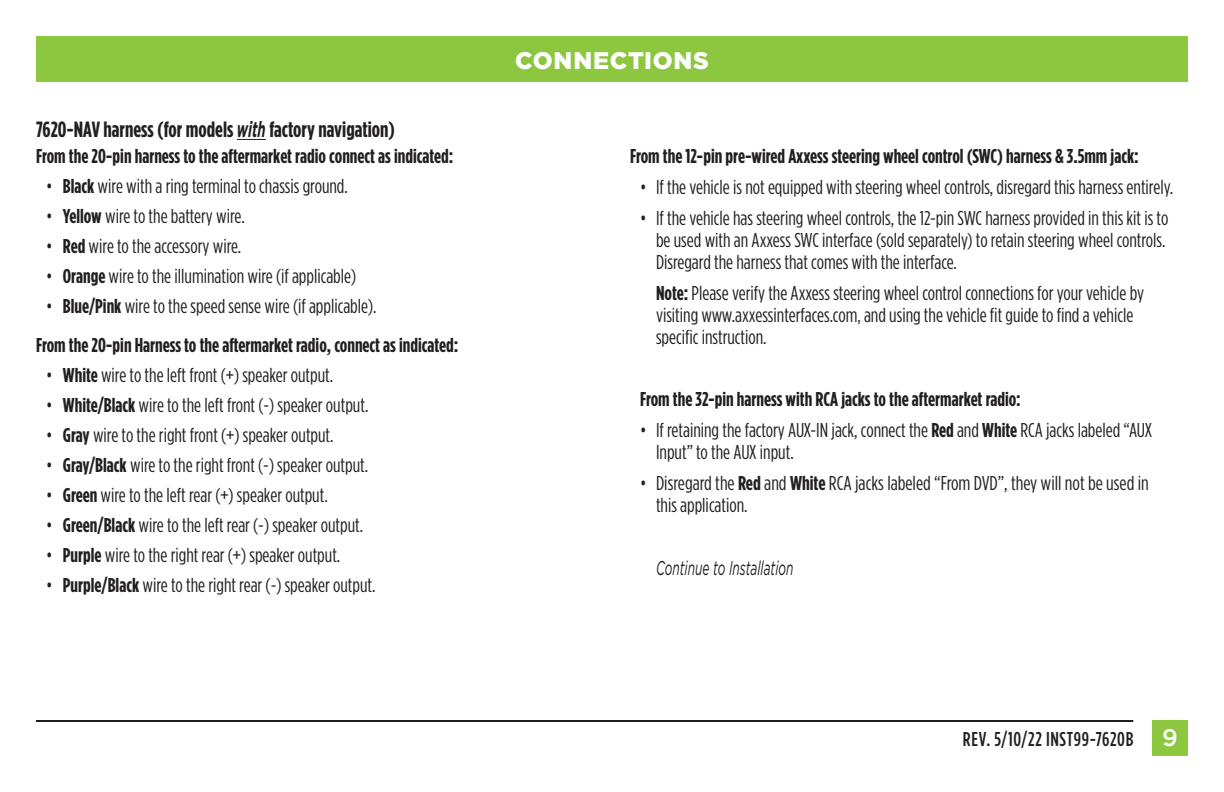
<style>
.page{position:relative;width:1224px;height:792px;background:#fff}
.page>*{position:absolute;margin:0;border:0;box-sizing:border-box;transform-origin:0 0}
.t1{font:900 24px "Gotham";letter-spacing:.03em;color:#fff}
.t2{font:700 22px "Gotham Condensed";color:#231f20}
.t3{font:20px/22px "Gotham Condensed";color:#231f20}
.t4{font:700 20px/39px "Gotham Condensed";color:#231f20}
.t5{font:500 20px "Gotham Condensed";letter-spacing:.03em;color:#231f20}
.t6{font:italic 20px "Gotham";color:#231f20;scale:.6 1}
.s1{font-family:"Gotham";font-style:italic}
.s2{font-weight:700}
.s3{font-weight:400}
.s4{font-family:"Gotham";font-size:24px;color:#fff}
</style>
<div class="page">
<hr style="left:36px;top:720px;width:1097px;height:2px;background:#231f20">
<div style="left:1152px;top:720px;width:36px;height:36px;background:#8dc73f"></div>
<div style="left:36px;top:36px;width:1152px;height:45px;background:#8dc73f"></div>
<svg style="left:237px;top:139px;width:29px;height:1px"></svg>
<p class="t2" style="left:36px;top:116px;width:361px">7620-NAV harness (for models <span class="s1">with</span> factory navigation)</p>
<p class="t4" style="left:36px;top:136px;width:419px">From the 20-pin harness to the aftermarket radio connect as indicated:</p>
<p class="t3" style="left:46px;top:175px;width:303px">• <span class="s2">Black</span> wire with a ring terminal to chassis ground.</p>
<p class="t3" style="left:46px;top:205px;width:200px">• <span class="s2">Yellow</span> wire to the battery wire.</p>
<p class="t3" style="left:46px;top:235px;width:197px">• <span class="s2">Red</span> wire to the accessory wire.</p>
<p class="t3" style="left:46px;top:265px;width:312px">• <span class="s2">Orange</span> wire to the illumination wire (if applicable)</p>
<p class="t4" style="left:36px;top:286px;width:424px;text-indent:10px"><span class="s3">•</span> Blue/Pink <span class="s3">wire to the speed sense wire (if applicable).<br></span>From the 20-pin Harness to the aftermarket radio, connect as indicated:</p>
<p class="t3" style="left:46px;top:364px;width:289px">• <span class="s2">White</span> wire to the left front (+) speaker output.</p>
<p class="t3" style="left:46px;top:394px;width:324px">• <span class="s2">White/Black</span> wire to the left front (-) speaker output.</p>
<p class="t3" style="left:46px;top:424px;width:289px">• <span class="s2">Gray</span> wire to the right front (+) speaker output.</p>
<p class="t3" style="left:46px;top:454px;width:324px">• <span class="s2">Gray/Black</span> wire to the right front (-) speaker output.</p>
<p class="t3" style="left:46px;top:484px;width:283px">• <span class="s2">Green</span> wire to the left rear (+) speaker output.</p>
<p class="t3" style="left:46px;top:514px;width:319px">• <span class="s2">Green/Black</span> wire to the left rear (-) speaker output.</p>
<p class="t3" style="left:46px;top:544px;width:296px">• <span class="s2">Purple</span> wire to the right rear (+) speaker output.</p>
<p class="t3" style="left:46px;top:574px;width:331px">• <span class="s2">Purple/Black</span> wire to the right rear (-) speaker output.</p>
<p class="t1" style="left:515px;top:46px;width:195px">CONNECTIONS</p>
<p class="t4" style="left:630px;top:136px;width:510px">From the 12-pin pre-wired Axxess steering wheel control (SWC) harness &amp; 3.5mm jack:</p>
<p class="t3" style="left:640px;top:176px;width:535px">• If the vehicle is not equipped with steering wheel controls, disregard this harness entirely.</p>
<p class="t3" style="left:656px;top:207px;width:514px;text-indent:-16px">• If the vehicle has steering wheel controls, the 12-pin SWC harness provided in this kit is to be used with an Axxess SWC interface (sold separately) to retain steering wheel controls.<br>Disregard the harness that comes with the interface.</p>
<p class="t3" style="left:656px;top:282px;width:490px"><span class="s2">Note:</span> Please verify the Axxess steering wheel control connections for your vehicle by visiting www.axxessinterfaces.com, and using the vehicle fit guide to find a vehicle specific instruction.</p>
<p class="t4" style="left:640px;top:379px;width:382px">From the 32-pin harness with RCA jacks to the aftermarket radio:</p>
<p class="t3" style="left:656px;top:419px;width:498px;text-indent:-16px">• If retaining the factory AUX-IN jack, connect the <span class="s2">Red</span> and <span class="s2">White</span> RCA jacks labeled “AUX<br>Input” to the AUX input.</p>
<p class="t3" style="left:656px;top:472px;width:494px;text-indent:-16px">• Disregard the <span class="s2">Red</span> and <span class="s2">White</span> RCA jacks labeled “From DVD”, they will not be used in this application.</p>
<p class="t6" style="left:656px;top:557px;width:231px">Continue to Installation</p>
<p class="t5" style="left:963px;top:728px;width:216px">REV. 5/10/22 INST99-7620B <span class="s4">9</span></p>
</div>
